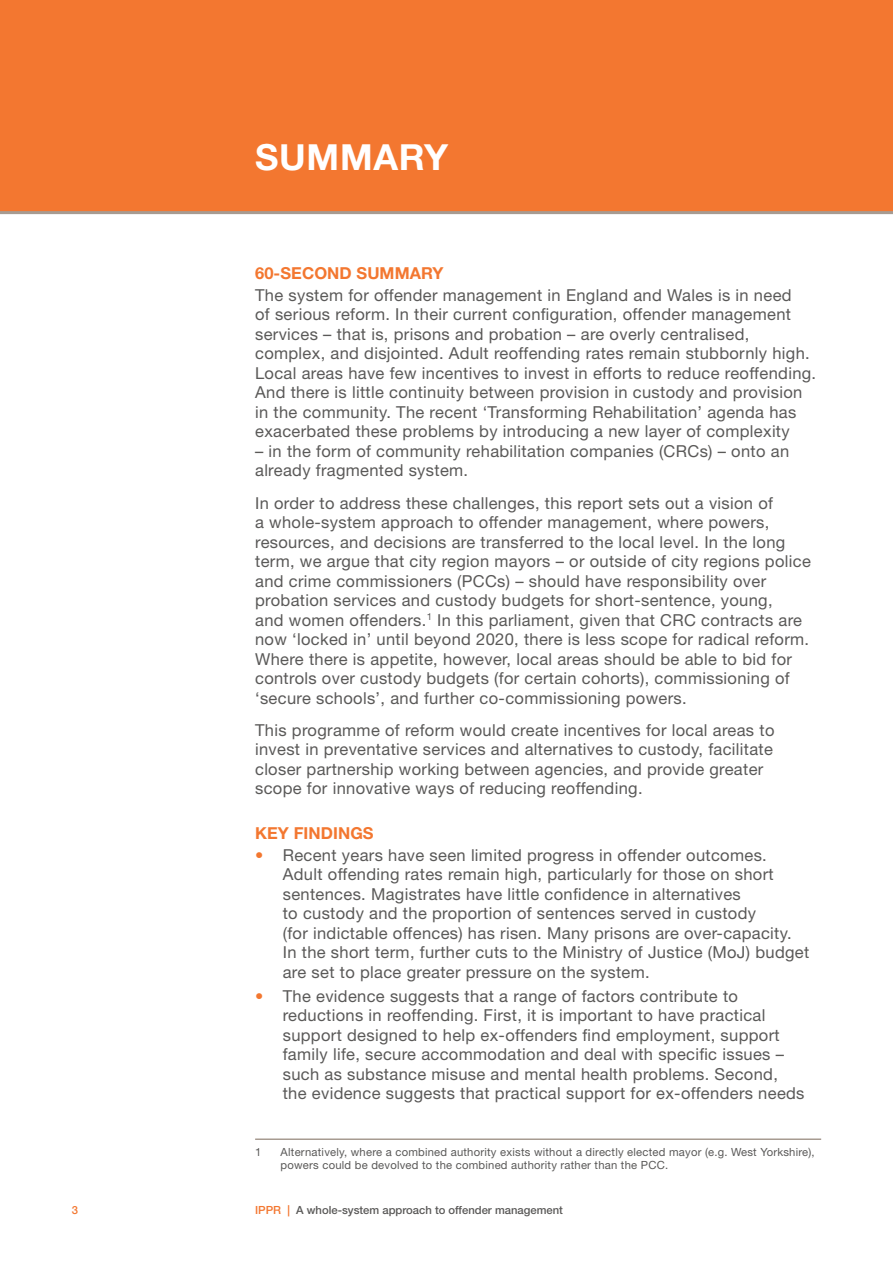
<style>
.page{position:relative;width:893px;height:1263px;background:#fff}
.page>*{position:absolute;margin:0;border:0;box-sizing:border-box;transform-origin:0 0}
.Chapter_header_bold{font:700 36px "Helvetica Neue LT Std";letter-spacing:.02em;color:#fff}
.Body_para{font:16.5px/19.5px "Helvetica Neue LT Std";letter-spacing:.02em;color:#5a5958}
.Subhead_1__first{font:700 16.5px "Helvetica Neue LT Std";letter-spacing:.005em;color:#f37730}
.Subhead_1{font:700 16.5px "Helvetica Neue LT Std";letter-spacing:.005em;color:#f37730}
.Footnote{font:11.25px/13.5px "Helvetica Neue LT Std";letter-spacing:.02em;color:#5a5958}
.t1{font:500 11.25px "Helvetica Neue LT Std";color:#5a5958}
.t2{font:500 11.25px "Helvetica Neue LT Std";color:#f37730}
.s1{color:#f37730}
</style>
<div class="page">
<div style="left:0;top:0;width:893px;height:214px;background:#f37730"></div>
<hr style="left:255px;top:1138px;width:566px;height:2px;background:#a79b91">
<p class="Chapter_header_bold" style="left:255px;top:135px;width:194px">SUMMARY</p>
<p class="Subhead_1__first" style="left:255px;top:263px;width:190px">60-SECOND SUMMARY</p>
<p class="Body_para" style="left:255px;top:285px;width:563px">The system for offender management in England and Wales is in need<br>of serious reform. In their current configuration, offender management services – that is, prisons and probation – are overly centralised, complex, and disjointed. Adult reoffending rates remain stubbornly high.<br>Local areas have few incentives to invest in efforts to reduce reoffending.<br>And there is little continuity between provision in custody and provision in the community. The recent ‘Transforming Rehabilitation’ agenda has exacerbated these problems by introducing a new layer of complexity</p>
<p class="Body_para" style="left:255px;top:441px;width:536px">– in the form of community rehabilitation companies (CRCs) – onto an already fragmented system.</p>
<p class="Body_para" style="left:255px;top:493px;width:557px">In order to address these challenges, this report sets out a vision of<br>a whole-system approach to offender management, where powers, resources, and decisions are transferred to the local level. In the long term, we argue that city region mayors – or outside of city regions police and crime commissioners (PCCs) – should have responsibility over probation services and custody budgets for short-sentence, young,<br>and women offenders.<sup>1</sup> In this parliament, given that CRC contracts are now ‘locked in’ until beyond 2020, there is less scope for radical reform.<br>Where there is appetite, however, local areas should be able to bid for controls over custody budgets (for certain cohorts), commissioning of ‘secure schools’, and further co-commissioning powers.</p>
<p class="Body_para" style="left:255px;top:720px;width:521px">This programme of reform would create incentives for local areas to invest in preventative services and alternatives to custody, facilitate closer partnership working between agencies, and provide greater scope for innovative ways of reducing reoffending.</p>
<p class="Subhead_1" style="left:255px;top:823px;width:120px">KEY FINDINGS</p>
<p class="Body_para" style="left:283px;top:845px;width:528px;text-indent:-28px"><span class="s1">•</span> Recent years have seen limited progress in offender outcomes.<br>Adult offending rates remain high, particularly for those on short sentences. Magistrates have little confidence in alternatives<br>to custody and the proportion of sentences served in custody<br>(for indictable offences) has risen. Many prisons are over-capacity.<br>In the short term, further cuts to the Ministry of Justice (MoJ) budget are set to place greater pressure on the system.</p>
<p class="Body_para" style="left:283px;top:986px;width:523px;text-indent:-28px"><span class="s1">•</span> The evidence suggests that a range of factors contribute to reductions in reoffending. First, it is important to have practical support designed to help ex-offenders find employment, support family life, secure accommodation and deal with specific issues – such as substance misuse and mental health problems. Second, the evidence suggests that practical support for ex-offenders needs</p>
<p class="Footnote" style="left:255px;top:1145px;width:8px">1</p>
<p class="Footnote" style="left:281px;top:1145px;width:536px">Alternatively, where a combined authority exists without a directly elected mayor (e.g. West Yorkshire), powers could be devolved to the combined authority rather than the PCC.</p>
<p class="t2" style="left:72px;top:1203px;width:8px">3</p>
<p class="t1" style="left:255px;top:1203px;width:309px"><span class="s1">IPPR |</span> A whole-system approach to offender management</p>
</div>
